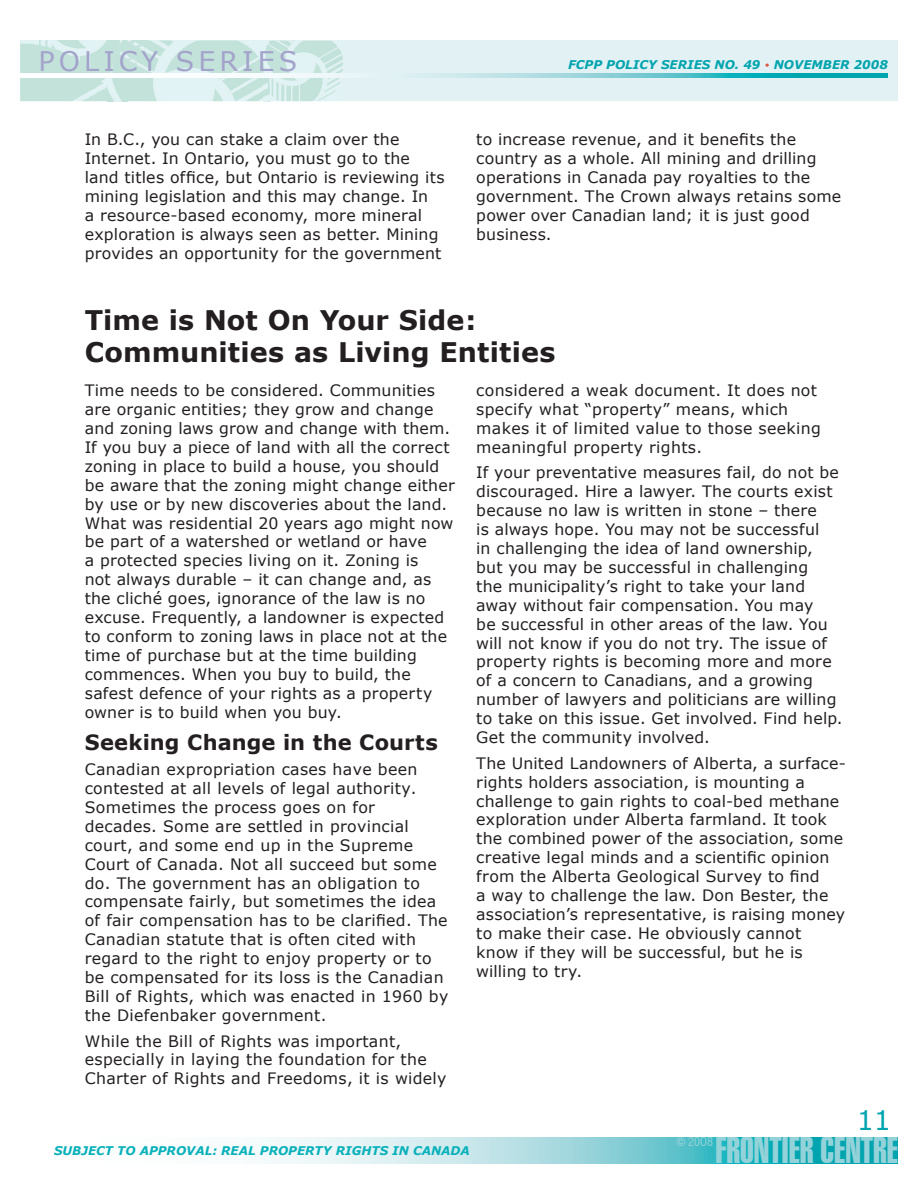
<style>
.page{position:relative;width:918px;height:1188px;background:#fff}
.page>*{position:absolute;margin:0;border:0;box-sizing:border-box;transform-origin:0 0}
.t1{font:36.6px "Swiss 911 BT Extra Compressed";color:#94d2d9}
.t2{font:700 27px/32.4px "Verdana";letter-spacing:.005em;color:#231f20}
.t3{font:27px "Verdana";letter-spacing:.15em;color:#a3a3cb}
.t4{font:27px "Verdana";color:#00a4af}
.t5{font:700 21px "Verdana";letter-spacing:.005em;color:#231f20}
.t6{font:15.75px/18.9px "Verdana";letter-spacing:.015em;color:#231f20}
.t7{font:italic 700 12px "Verdana";color:#09b1bb}
.t8{font:italic 700 12px "Verdana";color:#00a4af}
.t9{font:condensed 12px "Swiss 721 BT";color:#94d2d9}
.s1{font-weight:400;font-style:normal;font-size:9px;color:#d95842}
.s2{font-family:"Swiss 911 BT Extra Compressed";font-stretch:normal}
</style>
<div class="page">
<svg style="left:261px;top:1137px;width:636px;height:26px;background:#82d0d7"></svg>
<div style="left:20px;top:40px;width:877px;height:61px;background:#e2f2f4"></div>
<img style="left:270px;top:41px;width:73px;height:60px">
<img style="left:20px;top:40px;width:243px;height:61px">
<img style="left:127px;top:40px;width:21px;height:44px">
<img style="left:263px;top:41px;width:7px;height:60px">
<img style="left:39px;top:40px;width:68px;height:44px">
<img style="left:107px;top:40px;width:20px;height:61px">
<svg style="left:20px;top:74px;width:868px;height:3px"></svg>
<h2 class="t3" style="left:39px;top:44px;width:260px">POLICY SERIES</h2>
<p class="t8" style="left:568px;top:57px;width:321px">FCPP POLICY SERIES NO. 49 <span class="s1">•</span> NOVEMBER 2008</p>
<p class="t6" style="left:85px;top:130px;width:361px">In B.C., you can stake a claim over the Internet. In Ontario, you must go to the land titles office, but Ontario is reviewing its mining legislation and this may change. In<br>a resource-based economy, more mineral exploration is always seen as better. Mining provides an opportunity for the government</p>
<p class="t6" style="left:476px;top:130px;width:367px">to increase revenue, and it benefits the country as a whole. All mining and drilling operations in Canada pay royalties to the government. The Crown always retains some power over Canadian land; it is just good business.</p>
<h2 class="t2" style="left:85px;top:303px;width:472px">Time is Not On Your Side:<br>Communities as Living Entities</h2>
<p class="t6" style="left:85px;top:381px;width:371px">Time needs to be considered. Communities are organic entities; they grow and change and zoning laws grow and change with them.<br>If you buy a piece of land with all the correct zoning in place to build a house, you should be aware that the zoning might change either by use or by new discoveries about the land.<br>What was residential 20 years ago might now be part of a watershed or wetland or have<br>a protected species living on it. Zoning is<br>not always durable – it can change and, as the cliché goes, ignorance of the law is no excuse. Frequently, a landowner is expected to conform to zoning laws in place not at the time of purchase but at the time building commences. When you buy to build, the safest defence of your rights as a property owner is to build when you buy.</p>
<h3 class="t5" style="left:85px;top:729px;width:355px">Seeking Change in the Courts</h3>
<p class="t6" style="left:85px;top:759px;width:365px">Canadian expropriation cases have been contested at all levels of legal authority.<br>Sometimes the process goes on for decades. Some are settled in provincial court, and some end up in the Supreme Court of Canada. Not all succeed but some do. The government has an obligation to compensate fairly, but sometimes the idea of fair compensation has to be clarified. The Canadian statute that is often cited with regard to the right to enjoy property or to be compensated for its loss is the Canadian Bill of Rights, which was enacted in 1960 by the Diefenbaker government.</p>
<p class="t6" style="left:85px;top:1031px;width:363px">While the Bill of Rights was important, especially in laying the foundation for the<br>Charter of Rights and Freedoms, it is widely</p>
<p class="t6" style="left:476px;top:380px;width:346px">considered a weak document. It does not specify what “property” means, which makes it of limited value to those seeking meaningful property rights.</p>
<p class="t6" style="left:476px;top:463px;width:368px">If your preventative measures fail, do not be discouraged. Hire a lawyer. The courts exist because no law is written in stone – there<br>is always hope. You may not be successful<br>in challenging the idea of land ownership, but you may be successful in challenging<br>the municipality’s right to take your land away without fair compensation. You may<br>be successful in other areas of the law. You will not know if you do not try. The issue of property rights is becoming more and more of a concern to Canadians, and a growing number of lawyers and politicians are willing to take on this issue. Get involved. Find help.<br>Get the community involved.</p>
<p class="t6" style="left:476px;top:753px;width:371px">The United Landowners of Alberta, a surface&shy;rights holders association, is mounting a challenge to gain rights to coal-bed methane exploration under Alberta farmland. It took the combined power of the association, some creative legal minds and a scientific opinion from the Alberta Geological Survey to find<br>a way to challenge the law. Don Bester, the association’s representative, is raising money to make their case. He obviously cannot know if they will be successful, but he is willing to try.</p>
<h2 class="t4" style="left:857px;top:1103px;width:36px">11</h2>
<p class="t7" style="left:54px;top:1143px;width:417px">SUBJECT TO APPROVAL: REAL PROPERTY RIGHTS IN CANADA</p>
<p class="t9" style="left:676px;top:1135px;width:39px"><span class="s2">©</span> 20O8</p>
<h1 class="t1" style="left:715px;top:1130px;width:184px">FRONTIER CENTRE</h1>
</div>
